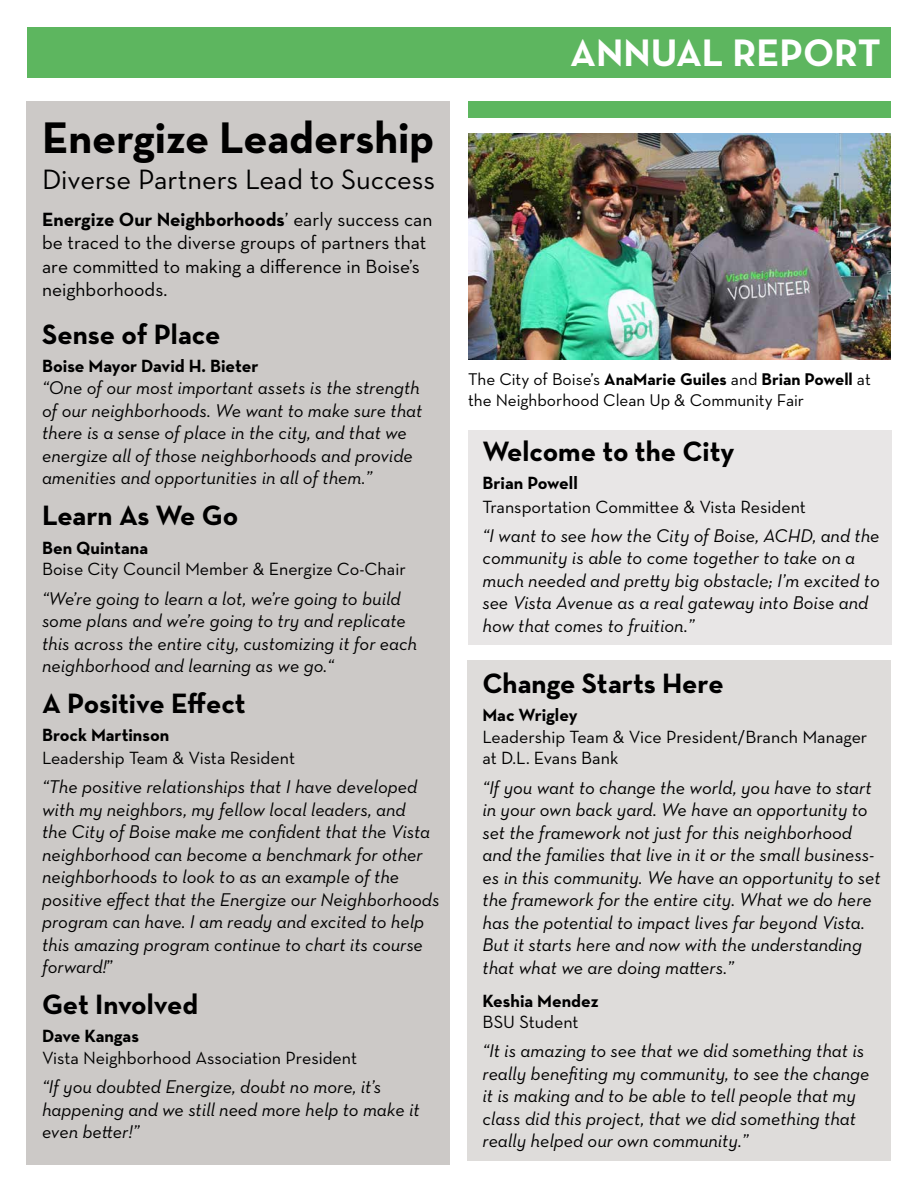
<style>
.page{position:relative;width:918px;height:1188px;background:#fff}
.page>*{position:absolute;margin:0;border:0;box-sizing:border-box;transform-origin:0 0}
.t1{font:700 45px "Neutraface Text";color:#000}
.t2{font:700 39px "Neutraface Text";color:#fff}
.t3{font:700 28.5px "Neutraface Text";letter-spacing:-.005em;color:#000}
.t4{font:28.5px "Neutraface Text";color:#000}
.t5{font:19.5px/23.4px "Neutraface Text";color:#000}
.t6{font:italic 18.75px/22.5px "Neutraface Text";color:#000}
.t7{font:18px/21.6px "Neutraface Text";color:#000}
.t8{font:700 18px "Neutraface Text";color:#000}
.t9{font:700 18px "Neutraface Text";letter-spacing:-.02em;color:#000}
.t10{font:17.25px/20.7px "Neutraface Text";color:#000}
.s1{font-weight:700}
.s2{font-style:normal}
</style>
<div class="page">
<div style="left:27px;top:27px;width:864px;height:51px;background:#5db65f"></div>
<div style="left:468px;top:661px;width:423px;height:500px;background:#dedcda"></div>
<div style="left:27px;top:102px;width:423px;height:1063px;background:#ccc9c7"></div>
<div style="left:468px;top:102px;width:423px;height:16px;background:#5db65f"></div>
<div style="left:468px;top:430px;width:423px;height:215px;background:#e8e6e6"></div>
<img style="left:468px;top:134px;width:423px;height:225px">
<h1 class="t1" style="left:42px;top:109px;width:394px">Energize Leadership</h1>
<h3 class="t4" style="left:42px;top:161px;width:395px">Diverse Partners Lead to Success</h3>
<p class="t5" style="left:42px;top:207px;width:392px"><span class="s1">Energize Our Neighborhoods</span>’ early success can be traced to the diverse groups of partners that are committed to making a difference in Boise’s neighborhoods.</p>
<h3 class="t3" style="left:42px;top:316px;width:180px">Sense of Place</h3>
<p class="t8" style="left:42px;top:354px;width:218px">Boise Mayor David H. Bieter</p>
<p class="t6" style="left:42px;top:377px;width:382px">“One of our most important assets is the strength of our neighborhoods. We want to make sure that there is a sense of place in the city, and that we energize all of those neighborhoods and provide amenities and opportunities in all of them.”</p>
<h3 class="t3" style="left:42px;top:497px;width:198px">Learn As We Go</h3>
<p class="t8" style="left:42px;top:536px;width:108px">Ben Quintana</p>
<p class="t7" style="left:42px;top:558px;width:365px">Boise City Council Member &amp; Energize Co-Chair</p>
<p class="t6" style="left:42px;top:587px;width:377px">“We’re going to learn a lot, we’re going to build some plans and we’re going to try and replicate this across the entire city, customizing it for each neighborhood and learning as we go.“</p>
<h3 class="t3" style="left:42px;top:685px;width:205px">A Positive Effect</h3>
<p class="t8" style="left:42px;top:724px;width:129px">Brock Martinson</p>
<p class="t7" style="left:42px;top:747px;width:255px">Leadership Team &amp; Vista Resident</p>
<p class="t6" style="left:42px;top:775px;width:399px">“The positive relationships that I have developed with my neighbors, my fellow local leaders, and<br>the City of Boise make me confident that the Vista neighborhood can become a benchmark for other neighborhoods to look to as an example of the positive effect that the Energize our Neighborhoods program can have. I am ready and excited to help this amazing program continue to chart its course forward!<span class="s2">”</span></p>
<h3 class="t3" style="left:42px;top:986px;width:158px">Get Involved</h3>
<p class="t9" style="left:42px;top:1025px;width:98px">Dave Kangas</p>
<p class="t7" style="left:42px;top:1047px;width:317px">Vista Neighborhood Association President</p>
<p class="t6" style="left:42px;top:1075px;width:379px">“If you doubted Energize, doubt no more, it’s happening and we still need more help to make it even better!”</p>
<h2 class="t2" style="left:570px;top:28px;width:312px">ANNUAL REPORT</h2>
<p class="t10" style="left:468px;top:369px;width:404px">The City of Boise’s <span class="s1">AnaMarie Guiles</span> and <span class="s1">Brian Powell</span> at the Neighborhood Clean Up &amp; Community Fair</p>
<h3 class="t3" style="left:483px;top:433px;width:254px">Welcome to the City</h3>
<p class="t8" style="left:483px;top:471px;width:97px">Brian Powell</p>
<p class="t7" style="left:483px;top:495px;width:325px">Transportation Committee &amp; Vista Resident</p>
<p class="t6" style="left:483px;top:524px;width:399px">“I want to see how the City of Boise, ACHD, and the community is able to come together to take on a much needed and pretty big obstacle; I’m excited to see Vista Avenue as a real gateway into Boise and how that comes to fruition.”</p>
<h3 class="t3" style="left:483px;top:665px;width:243px">Change Starts Here</h3>
<p class="t8" style="left:483px;top:703px;width:97px">Mac Wrigley</p>
<p class="t7" style="left:483px;top:726px;width:386px">Leadership Team &amp; Vice President/Branch Manager at D.L. Evans Bank</p>
<p class="t6" style="left:483px;top:776px;width:399px">“If you want to change the world, you have to start in your own back yard. We have an opportunity to set the framework not just for this neighborhood and the families that live in it or the small business&shy;es in this community. We have an opportunity to set the framework for the entire city. What we do here has the potential to impact lives far beyond Vista.<br>But it starts here and now with the understanding that what we are doing matters.”</p>
<p class="t8" style="left:483px;top:989px;width:118px">Keshia Mendez</p>
<p class="t7" style="left:483px;top:1011px;width:98px">BSU Student</p>
<p class="t6" style="left:483px;top:1039px;width:389px">“It is amazing to see that we did something that is really benefiting my community, to see the change it is making and to be able to tell people that my class did this project, that we did something that really helped our own community.”</p>
</div>
